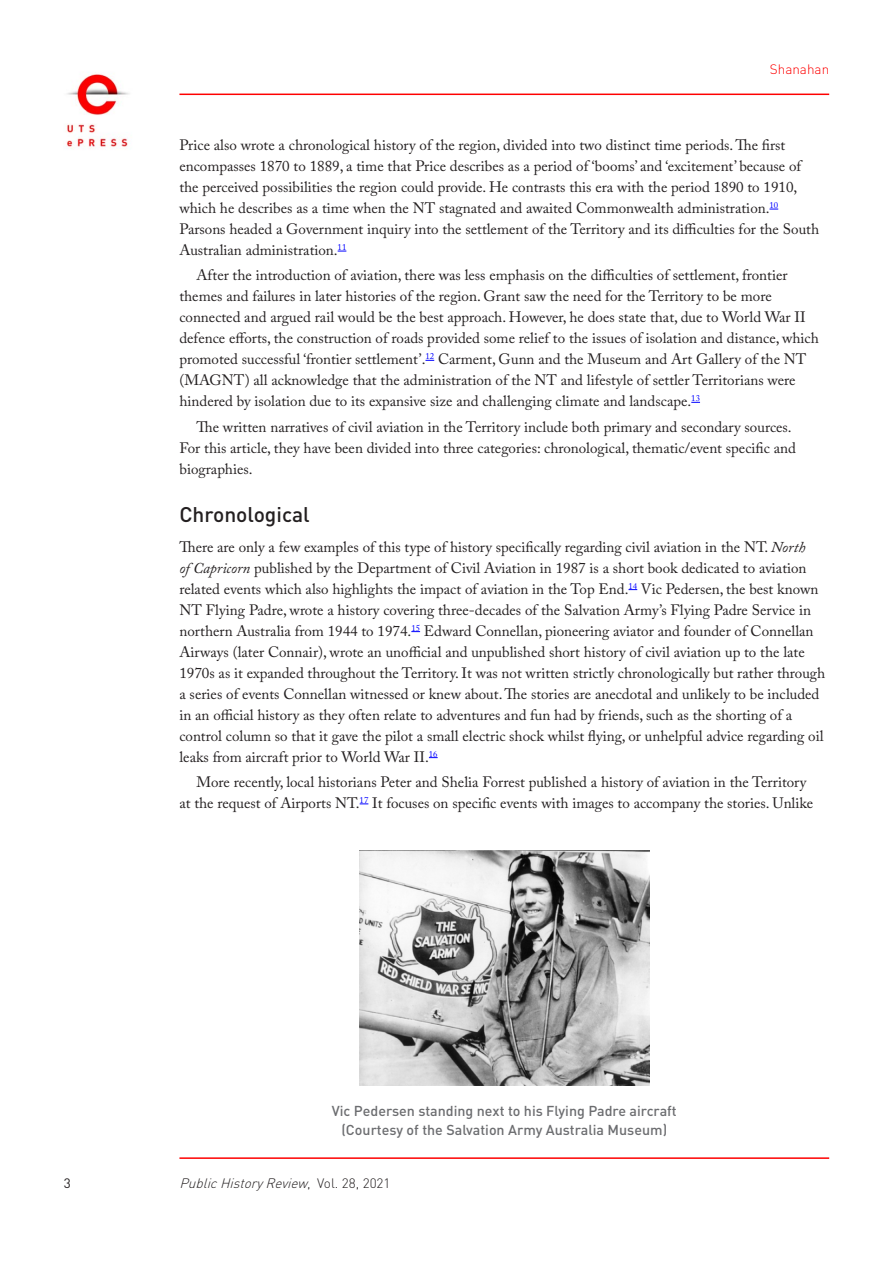
<style>
.page{position:relative;width:893px;height:1263px;background:#fff}
.page>*{position:absolute;margin:0;border:0;box-sizing:border-box;transform-origin:0 0}
.t1{font:500 21px "DIN Pro";color:#231f20}
.t2{font:15px/21px "Adobe Caslon Pro";color:#231f20}
.t3{font:500 14.25px/19.5px "DIN";color:#6c6d70;text-align:center}
.t4{font:italic 300 13.5px "DIN Pro";color:#231f20}
.t5{font:300 13.5px "DIN Pro";color:#fe0000}
.t6{font:13.5px "DIN Pro";color:#231f20}
.s1{font-style:italic}
.s2{font-style:normal}
</style>
<div class="page">
<hr style="left:179px;top:1157px;width:650px;height:2px;background:#fe0000">
<img style="left:359px;top:850px;width:290px;height:236px">
<img style="left:66px;top:74px;width:63px;height:75px">
<hr style="left:179px;top:94px;width:650px;height:1px;background:#fe0000">
<p class="t5" style="left:770px;top:60px;width:61px">Shanahan</p>
<p class="t2" style="left:179px;top:134px;width:641px">Price also wrote a chronological history of the region, divided into two distinct time periods. The first encompasses 1870 to 1889, a time that Price describes as a period of ‘booms’ and ‘excitement’ because of the perceived possibilities the region could provide. He contrasts this era with the period 1890 to 1910, which he describes as a time when the NT stagnated and awaited Commonwealth administration.<sup>10<br></sup>Parsons headed a Government inquiry into the settlement of the Territory and its difficulties for the South Australian administration.<sup>11</sup></p>
<p class="t2" style="left:179px;top:265px;width:641px;text-indent:17px">After the introduction of aviation, there was less emphasis on the difficulties of settlement, frontier themes and failures in later histories of the region. Grant saw the need for the Territory to be more connected and argued rail would be the best approach. However, he does state that, due to World War II defence efforts, the construction of roads provided some relief to the issues of isolation and distance, which promoted successful ‘frontier settlement’.<sup>12</sup> Carment, Gunn and the Museum and Art Gallery of the NT (MAGNT) all acknowledge that the administration of the NT and lifestyle of settler Territorians were hindered by isolation due to its expansive size and challenging climate and landscape.<sup>13</sup></p>
<p class="t2" style="left:179px;top:416px;width:618px;text-indent:17px">The written narratives of civil aviation in the Territory include both primary and secondary sources.<br>For this article, they have been divided into three categories: chronological, thematic/event specific and biographies.</p>
<h1 class="t1" style="left:179px;top:500px;width:132px">Chronological</h1>
<p class="t2" style="left:179px;top:536px;width:647px">There are only a few examples of this type of history specifically regarding civil aviation in the NT. <span class="s1">North<br>of Capricorn</span> published by the Department of Civil Aviation in 1987 is a short book dedicated to aviation related events which also highlights the impact of aviation in the Top End.<sup>14</sup> Vic Pedersen, the best known NT Flying Padre, wrote a history covering three-decades of the Salvation Army’s Flying Padre Service in northern Australia from 1944 to 1974.<sup>15</sup> Edward Connellan, pioneering aviator and founder of Connellan Airways (later Connair), wrote an unofficial and unpublished short history of civil aviation up to the late 1970s as it expanded throughout the Territory. It was not written strictly chronologically but rather through a series of events Connellan witnessed or knew about. The stories are anecdotal and unlikely to be included in an official history as they often relate to adventures and fun had by friends, such as the shorting of a control column so that it gave the pilot a small electric shock whilst flying, or unhelpful advice regarding oil leaks from aircraft prior to World War II.<sup>16</sup></p>
<p class="t2" style="left:179px;top:771px;width:635px;text-indent:17px">More recently, local historians Peter and Shelia Forrest published a history of aviation in the Territory at the request of Airports NT.<sup>17</sup> It focuses on specific events with images to accompany the stories. Unlike</p>
<p class="t3" style="left:332px;top:1100px;width:346px">Vic Pedersen standing next to his Flying Padre aircraft (Courtesy of the Salvation Army Australia Museum)</p>
<p class="t6" style="left:64px;top:1174px;width:9px">3</p>
<p class="t4" style="left:179px;top:1174px;width:213px">PublicHistoryReview<span class="s2">, V o l . 2 8 , 2 0 2 1</span></p>
</div>
